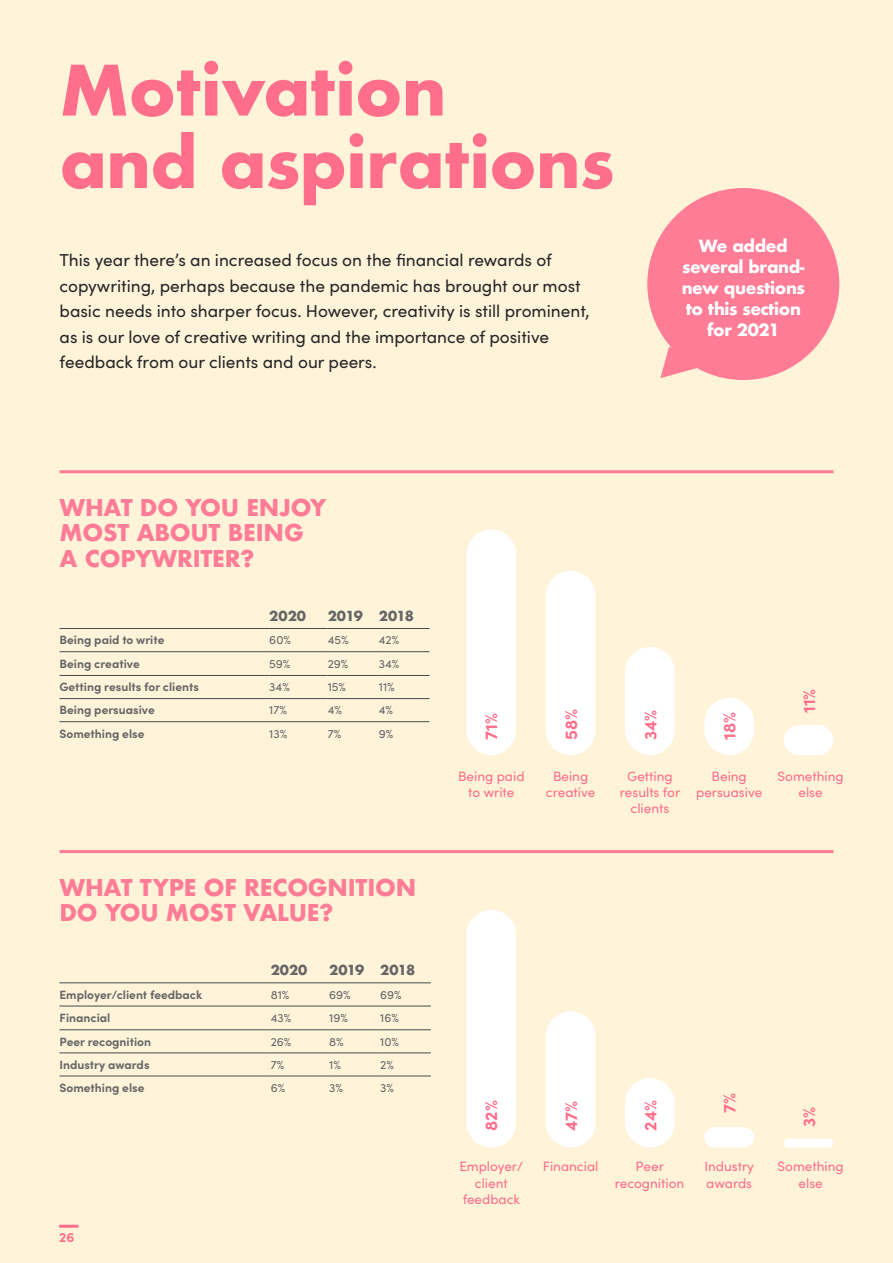
<style>
.page{position:relative;width:893px;height:1263px;background:#fff3da}
.page>*{position:absolute;margin:0;border:0;box-sizing:border-box;transform-origin:0 0}
.t1{font:700 67.5px/72.4px "Futura";letter-spacing:-.01em;color:#ff6e8b}
.t2{font:700 22.5px/25.5px "Futura";letter-spacing:-.01em;color:#ff7c97}
.t3{font:17.25px/25.5px "Sofia Pro";color:#262626}
.t4{font:700 17.25px "Sofia Pro";color:#ff6e8b}
.t5{font:700 16.5px/21px "Futura";letter-spacing:-.025em;color:#fff;text-align:center}
.t6{font:13.5px/16.2px "Sofia Pro";color:#ff6e8b;text-align:center}
.t7{font:700 13.5px "Futura";letter-spacing:-.05em;color:#666}
.t8{font:700 13.5px "Futura";color:#666}
.t9{font:700 13.5px "Sofia Pro";color:#ff6e8b}
.t10{font:700 12px "Sofia Pro";color:#666}
.t11{font:12px "Sofia Pro";color:#666}
</style>
<div class="page">
<hr style="left:60px;top:470px;width:773px;height:3px;background:#ff7c97">
<div style="left:647px;top:188px;width:192px;height:192px;background:#ff7c97;border-radius:96px"></div>
<svg style="left:660px;top:347px;width:48px;height:31px"></svg>
<div style="left:784px;top:725px;width:49px;height:30px;background:#fff;border-radius:15px"></div>
<div style="left:704px;top:698px;width:50px;height:57px;background:#fff;border-radius:25px"></div>
<div style="left:625px;top:647px;width:50px;height:108px;background:#fff;border-radius:25px"></div>
<div style="left:546px;top:571px;width:49px;height:184px;background:#fff;border-radius:25px"></div>
<div style="left:466px;top:529px;width:50px;height:226px;background:#fff;border-radius:25px"></div>
<hr style="left:60px;top:628px;width:209px;height:1px;background:#454c4e">
<hr style="left:269px;top:628px;width:59px;height:1px;background:#454c4e">
<hr style="left:328px;top:628px;width:51px;height:1px;background:#454c4e">
<hr style="left:379px;top:628px;width:50px;height:1px;background:#454c4e">
<hr style="left:60px;top:651px;width:209px;height:1px;background:#454c4e">
<hr style="left:269px;top:651px;width:59px;height:1px;background:#454c4e">
<hr style="left:328px;top:651px;width:51px;height:1px;background:#454c4e">
<hr style="left:379px;top:651px;width:50px;height:1px;background:#454c4e">
<hr style="left:60px;top:675px;width:209px;height:1px;background:#454c4e">
<hr style="left:269px;top:675px;width:59px;height:1px;background:#454c4e">
<hr style="left:328px;top:675px;width:51px;height:1px;background:#454c4e">
<hr style="left:379px;top:675px;width:50px;height:1px;background:#454c4e">
<hr style="left:60px;top:698px;width:209px;height:1px;background:#454c4e">
<hr style="left:269px;top:698px;width:59px;height:1px;background:#454c4e">
<hr style="left:328px;top:698px;width:51px;height:1px;background:#454c4e">
<hr style="left:379px;top:698px;width:50px;height:1px;background:#454c4e">
<hr style="left:60px;top:721px;width:209px;height:1px;background:#454c4e">
<hr style="left:269px;top:721px;width:59px;height:1px;background:#454c4e">
<hr style="left:328px;top:721px;width:51px;height:1px;background:#454c4e">
<hr style="left:379px;top:721px;width:50px;height:1px;background:#454c4e">
<hr style="left:60px;top:982px;width:211px;height:1px;background:#454c4e">
<hr style="left:271px;top:982px;width:58px;height:1px;background:#454c4e">
<hr style="left:329px;top:982px;width:51px;height:1px;background:#454c4e">
<hr style="left:380px;top:982px;width:51px;height:1px;background:#454c4e">
<hr style="left:60px;top:1006px;width:211px;height:1px;background:#454c4e">
<hr style="left:271px;top:1006px;width:58px;height:1px;background:#454c4e">
<hr style="left:329px;top:1006px;width:51px;height:1px;background:#454c4e">
<hr style="left:380px;top:1006px;width:51px;height:1px;background:#454c4e">
<hr style="left:60px;top:1029px;width:211px;height:1px;background:#454c4e">
<hr style="left:271px;top:1029px;width:58px;height:1px;background:#454c4e">
<hr style="left:329px;top:1029px;width:51px;height:1px;background:#454c4e">
<hr style="left:380px;top:1029px;width:51px;height:1px;background:#454c4e">
<hr style="left:60px;top:1053px;width:211px;height:1px;background:#454c4e">
<hr style="left:271px;top:1053px;width:58px;height:1px;background:#454c4e">
<hr style="left:329px;top:1053px;width:51px;height:1px;background:#454c4e">
<hr style="left:380px;top:1053px;width:51px;height:1px;background:#454c4e">
<hr style="left:60px;top:1076px;width:211px;height:1px;background:#454c4e">
<hr style="left:271px;top:1076px;width:58px;height:1px;background:#454c4e">
<hr style="left:329px;top:1076px;width:51px;height:1px;background:#454c4e">
<hr style="left:380px;top:1076px;width:51px;height:1px;background:#454c4e">
<hr style="left:60px;top:850px;width:773px;height:3px;background:#ff7c97">
<div style="left:784px;top:1139px;width:49px;height:8px;background:#fff;border-radius:4px"></div>
<div style="left:704px;top:1127px;width:50px;height:20px;background:#fff;border-radius:10px"></div>
<div style="left:625px;top:1078px;width:50px;height:69px;background:#fff;border-radius:25px"></div>
<div style="left:546px;top:1011px;width:49px;height:136px;background:#fff;border-radius:25px"></div>
<div style="left:466px;top:910px;width:50px;height:237px;background:#fff;border-radius:25px"></div>
<hr style="left:59px;top:1225px;width:19px;height:3px;background:#ff6e8b">
<h1 class="t1" style="left:60px;top:54px;width:556px">Motivation<br>and aspirations</h1>
<p class="t3" style="left:60px;top:246px;width:532px">This year there’s an increased focus on the financial rewards of copywriting, perhaps because the pandemic has brought our most basic needs into sharper focus. However, creativity is still prominent, as is our love of creative writing and the importance of positive feedback from our clients and our peers.</p>
<h2 class="t2" style="left:60px;top:494px;width:269px">WHAT DO YOU ENJOY<br>MOST ABOUT BEING<br>A COPYWRITER?</h2>
<p class="t8" style="left:269px;top:606px;width:38px">2020</p>
<p class="t7" style="left:328px;top:606px;width:88px">2019 2018</p>
<p class="t5" style="left:682px;top:235px;width:125px">We added several brand&shy;new questions to this section for 2021</p>
<p class="t10" style="left:60px;top:631px;width:106px">Being paid to write</p>
<p class="t11" style="left:269px;top:631px;width:23px">60%</p>
<p class="t11" style="left:328px;top:631px;width:23px">45%</p>
<p class="t11" style="left:379px;top:631px;width:22px">42%</p>
<p class="t10" style="left:60px;top:654px;width:82px">Being creative</p>
<p class="t11" style="left:269px;top:655px;width:23px">59%</p>
<p class="t11" style="left:328px;top:655px;width:22px">29%</p>
<p class="t11" style="left:379px;top:655px;width:22px">34%</p>
<p class="t10" style="left:60px;top:678px;width:141px">Getting results for clients</p>
<p class="t11" style="left:269px;top:678px;width:22px">34%</p>
<p class="t11" style="left:328px;top:678px;width:20px">15%</p>
<p class="t11" style="left:379px;top:678px;width:17px">11%</p>
<p class="t10" style="left:60px;top:701px;width:97px">Being persuasive</p>
<p class="t11" style="left:269px;top:701px;width:19px">17%</p>
<p class="t11" style="left:328px;top:701px;width:16px">4%</p>
<p class="t11" style="left:379px;top:701px;width:16px">4%</p>
<p class="t10" style="left:60px;top:724px;width:86px">Something else</p>
<p class="t11" style="left:269px;top:725px;width:19px">13%</p>
<p class="t11" style="left:328px;top:725px;width:15px">7%</p>
<p class="t11" style="left:379px;top:725px;width:16px">9%</p>
<h2 class="t2" style="left:60px;top:874px;width:358px">WHAT TYPE OF RECOGNITION<br>DO YOU MOST VALUE?</h2>
<p class="t8" style="left:271px;top:960px;width:38px">2020</p>
<p class="t7" style="left:329px;top:960px;width:88px">2019 2018</p>
<p class="t10" style="left:60px;top:985px;width:144px">Employer/client feedback</p>
<p class="t11" style="left:271px;top:986px;width:20px">81%</p>
<p class="t11" style="left:329px;top:986px;width:23px">69%</p>
<p class="t11" style="left:380px;top:986px;width:23px">69%</p>
<p class="t10" style="left:60px;top:1008px;width:52px">Financial</p>
<p class="t11" style="left:271px;top:1009px;width:22px">43%</p>
<p class="t11" style="left:329px;top:1009px;width:20px">19%</p>
<p class="t11" style="left:380px;top:1009px;width:20px">16%</p>
<p class="t10" style="left:60px;top:1032px;width:93px">Peer recognition</p>
<p class="t11" style="left:271px;top:1033px;width:22px">26%</p>
<p class="t11" style="left:329px;top:1033px;width:16px">8%</p>
<p class="t11" style="left:380px;top:1033px;width:20px">10%</p>
<p class="t10" style="left:60px;top:1055px;width:92px">Industry awards</p>
<p class="t11" style="left:271px;top:1056px;width:15px">7%</p>
<p class="t11" style="left:329px;top:1056px;width:13px">1%</p>
<p class="t11" style="left:380px;top:1056px;width:15px">2%</p>
<p class="t10" style="left:60px;top:1078px;width:86px">Something else</p>
<p class="t11" style="left:271px;top:1079px;width:16px">6%</p>
<p class="t11" style="left:329px;top:1079px;width:15px">3%</p>
<p class="t11" style="left:380px;top:1079px;width:15px">3%</p>
<p class="t9" style="left:59px;top:1227px;width:17px">26</p>
<p class="t4" style="left:478px;top:740px;width:28px;rotate:-90deg">71%</p>
<p class="t6" style="left:458px;top:767px;width:68px">Being paid to write</p>
<p class="t4" style="left:558px;top:740px;width:33px;rotate:-90deg">58%</p>
<p class="t4" style="left:637px;top:740px;width:32px;rotate:-90deg">34%</p>
<p class="t4" style="left:716px;top:740px;width:30px;rotate:-90deg">18%</p>
<p class="t4" style="left:796px;top:713px;width:26px;rotate:-90deg">11%</p>
<p class="t6" style="left:546px;top:767px;width:51px">Being creative</p>
<p class="t6" style="left:620px;top:767px;width:62px">Getting results for clients</p>
<p class="t6" style="left:696px;top:767px;width:68px">Being persuasive</p>
<p class="t6" style="left:778px;top:767px;width:68px">Something else</p>
<p class="t4" style="left:478px;top:1131px;width:32px;rotate:-90deg">82%</p>
<p class="t6" style="left:459px;top:1158px;width:65px">Employer/ client feedback</p>
<p class="t4" style="left:558px;top:1131px;width:32px;rotate:-90deg">47%</p>
<p class="t4" style="left:637px;top:1131px;width:32px;rotate:-90deg">24%</p>
<p class="t4" style="left:716px;top:1113px;width:21px;rotate:-90deg">7%</p>
<p class="t4" style="left:796px;top:1127px;width:22px;rotate:-90deg">3%</p>
<p class="t6" style="left:543px;top:1158px;width:57px">Financial</p>
<p class="t6" style="left:615px;top:1158px;width:71px">Peer recognition</p>
<p class="t6" style="left:704px;top:1158px;width:51px;text-align:left">Industry awards</p>
<p class="t6" style="left:778px;top:1158px;width:68px">Something else</p>
</div>
